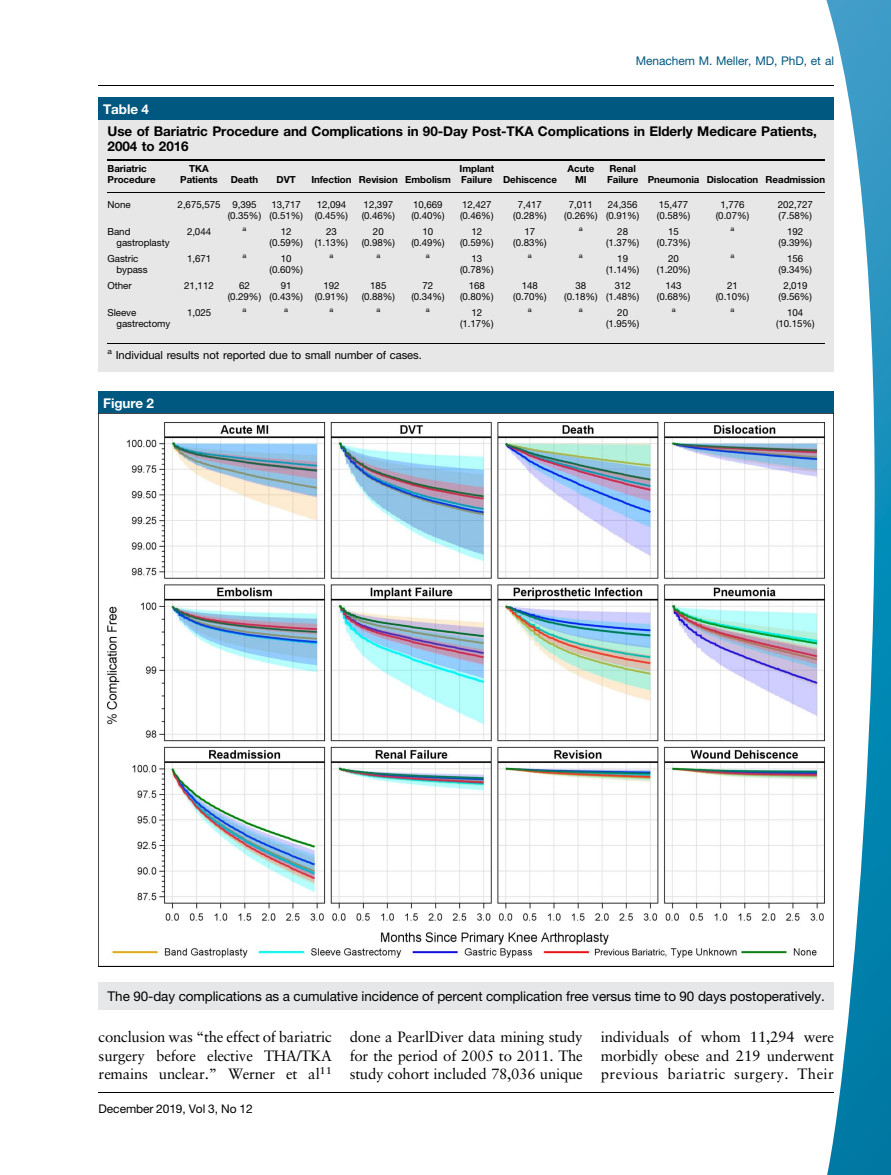
<style>
.page{position:relative;width:891px;height:1175px;background:#fff}
.page>*{position:absolute;margin:0;border:0;box-sizing:border-box;transform-origin:0 0}
.t1{font:15px/18.8px "Adv O Tece 49054";color:#000;text-align:justify}
.t2{font:13.5px/14.9px "Adv O Td 1 f 5 cc 91.B";color:#000}
.t3{font:13.5px "Adv OT7 fe 89 a 09";color:#000}
.t4{font:13.5px "Adv O Td 1 f 5 cc 91.B";color:#fff}
.t5{font:12px "Adv OT7 fe 89 a 09";color:#00577f}
.t6{font:12px "Adv OT7 fe 89 a 09";color:#000}
.t7{font:11.25px "Adv OT7 fe 89 a 09";color:#000}
.t8{font:9.75px/11.2px "Adv OT7 fe 89 a 09";color:#000;text-align:center}
.t9{font:9.75px/11.1px "Adv O Td 1 f 5 cc 91.B";color:#000}
.t10{font:6.45px "Adv OT7 fe 89 a 09";color:#000;scale:1.13 1}
.s1{font-style:inherit}
</style>
<div class="page">
<svg style="left:824px;top:0;width:67px;height:1174px"></svg>
<div style="left:99px;top:151px;width:735px;height:195px;background:#e7e7e7"></div>
<hr style="left:108px;top:159px;width:717px;height:1px;background:#000">
<hr style="left:108px;top:343px;width:717px;height:1px;background:#000">
<hr style="left:108px;top:192px;width:717px;height:1px;background:#000">
<div style="left:99px;top:98px;width:735px;height:22px;background:#00577f"></div>
<div style="left:99px;top:120px;width:735px;height:31px;background:#e7e7e7"></div>
<div style="left:99px;top:346px;width:735px;height:25px;background:#e7e7e7"></div>
<div style="left:99px;top:391px;width:735px;height:23px;background:#00577f"></div>
<div style="left:99px;top:982px;width:735px;height:28px;background:#e6e7e8"></div>
<img style="left:99px;top:414px;width:735px;height:552px">
<hr style="left:99px;top:85px;width:735px;height:1px;background:#000">
<hr style="left:99px;top:1092px;width:735px;height:1px;background:#000">
<p class="t5" style="left:636px;top:57px;width:200px">Menachem M. Meller, MD, PhD, et al</p>
<h2 class="t4" style="left:103px;top:104px;width:47px">Table 4</h2>
<h2 class="t2" style="left:108px;top:125px;width:711px">Use of Bariatric Procedure and Complications in 90-Day Post-TKA Complications in Elderly Medicare Patients,<br>2004 to 2016</h2>
<p class="t9" style="left:108px;top:163px;width:50px">Bariatric<br>Procedure</p>
<p class="t9" style="left:180px;top:163px;width:39px;text-align:center">TKA<br>Patients</p>
<p class="t9" style="left:231px;top:175px;width:29px">Death</p>
<p class="t9" style="left:277px;top:175px;width:21px">DVT</p>
<p class="t9" style="left:311px;top:175px;width:141px">Infection Revision Embolism</p>
<p class="t9" style="left:460px;top:163px;width:99px">Implant<br>Failure Dehiscence</p>
<p class="t9" style="left:568px;top:163px;width:28px;text-align:center">Acute<br>MI</p>
<p class="t9" style="left:607px;top:163px;width:219px">Renal<br>Failure Pneumonia Dislocation Readmission</p>
<p class="t8" style="left:108px;top:200px;width:25px">None</p>
<p class="t8" style="left:228px;top:200px;width:35px;text-align:left;text-indent:-50px">2,675,575 9,395 (0.35%)</p>
<p class="t8" style="left:270px;top:200px;width:35px;text-align:left">13,717 (0.51%)</p>
<p class="t8" style="left:315px;top:200px;width:35px;text-align:left">12,094 (0.45%)</p>
<p class="t8" style="left:362px;top:200px;width:35px;text-align:left">12,397 (0.46%)</p>
<p class="t8" style="left:411px;top:200px;width:35px;text-align:left">10,669 (0.40%)</p>
<p class="t8" style="left:460px;top:200px;width:35px;text-align:left">12,427 (0.46%)</p>
<p class="t8" style="left:513px;top:200px;width:35px">7,417 (0.28%)</p>
<p class="t8" style="left:564px;top:200px;width:35px">7,011 (0.26%)</p>
<p class="t8" style="left:606px;top:200px;width:35px;text-align:left">24,356 (0.91%)</p>
<p class="t8" style="left:657px;top:200px;width:35px;text-align:left">15,477 (0.58%)</p>
<p class="t8" style="left:716px;top:200px;width:35px">1,776 (0.07%)</p>
<p class="t8" style="left:778px;top:200px;width:36px;text-align:left">202,727 (7.58%)</p>
<p class="t8" style="left:117px;top:227px;width:54px;text-align:left;text-indent:-9px">Band gastroplasty</p>
<p class="t8" style="left:187px;top:227px;width:26px">2,044</p>
<p class="t10" style="left:243px;top:226px;width:5px">a</p>
<p class="t8" style="left:270px;top:227px;width:35px">12 (0.59%)</p>
<p class="t8" style="left:315px;top:227px;width:35px">23 (1.13%)</p>
<p class="t8" style="left:362px;top:227px;width:35px">20 (0.98%)</p>
<p class="t8" style="left:411px;top:227px;width:35px">10 (0.49%)</p>
<p class="t8" style="left:460px;top:227px;width:35px">12 (0.59%)</p>
<p class="t8" style="left:513px;top:227px;width:35px">17 (0.83%)</p>
<p class="t10" style="left:579px;top:226px;width:5px">a</p>
<p class="t8" style="left:606px;top:227px;width:35px">28 (1.37%)</p>
<p class="t8" style="left:657px;top:227px;width:35px">15 (0.73%)</p>
<p class="t10" style="left:730px;top:226px;width:5px">a</p>
<p class="t8" style="left:779px;top:227px;width:35px">192 (9.39%)</p>
<p class="t8" style="left:117px;top:254px;width:33px;text-align:left;text-indent:-9px">Gastric bypass</p>
<p class="t8" style="left:187px;top:254px;width:26px">1,671</p>
<p class="t10" style="left:243px;top:253px;width:5px">a</p>
<p class="t8" style="left:270px;top:254px;width:35px">10 (0.60%)</p>
<p class="t10" style="left:329px;top:253px;width:5px">a</p>
<p class="t10" style="left:376px;top:253px;width:5px">a</p>
<p class="t10" style="left:426px;top:253px;width:5px">a</p>
<p class="t8" style="left:460px;top:254px;width:35px">13 (0.78%)</p>
<p class="t10" style="left:528px;top:253px;width:5px">a</p>
<p class="t10" style="left:579px;top:253px;width:5px">a</p>
<p class="t8" style="left:606px;top:254px;width:35px">19 (1.14%)</p>
<p class="t8" style="left:657px;top:254px;width:35px">20 (1.20%)</p>
<p class="t10" style="left:730px;top:253px;width:5px">a</p>
<p class="t8" style="left:779px;top:254px;width:35px">156 (9.34%)</p>
<p class="t8" style="left:108px;top:281px;width:25px">Other</p>
<p class="t8" style="left:184px;top:281px;width:31px">21,112</p>
<p class="t8" style="left:228px;top:281px;width:35px">62 (0.29%)</p>
<p class="t8" style="left:270px;top:281px;width:35px">91 (0.43%)</p>
<p class="t8" style="left:315px;top:281px;width:35px">192 (0.91%)</p>
<p class="t8" style="left:362px;top:281px;width:35px">185 (0.88%)</p>
<p class="t8" style="left:411px;top:281px;width:35px">72 (0.34%)</p>
<p class="t8" style="left:460px;top:281px;width:35px">168 (0.80%)</p>
<p class="t8" style="left:513px;top:281px;width:35px">148 (0.70%)</p>
<p class="t8" style="left:564px;top:281px;width:35px">38 (0.18%)</p>
<p class="t8" style="left:606px;top:281px;width:35px">312 (1.48%)</p>
<p class="t8" style="left:657px;top:281px;width:35px">143 (0.68%)</p>
<p class="t8" style="left:716px;top:281px;width:35px">21 (0.10%)</p>
<p class="t8" style="left:779px;top:281px;width:35px">2,019 (9.56%)</p>
<p class="t8" style="left:117px;top:308px;width:55px;text-align:left;text-indent:-9px">Sleeve gastrectomy</p>
<p class="t8" style="left:187px;top:308px;width:26px">1,025</p>
<p class="t10" style="left:243px;top:307px;width:5px">a</p>
<p class="t10" style="left:284px;top:307px;width:5px">a</p>
<p class="t10" style="left:329px;top:307px;width:5px">a</p>
<p class="t10" style="left:376px;top:307px;width:5px">a</p>
<p class="t10" style="left:426px;top:307px;width:5px">a</p>
<p class="t8" style="left:460px;top:308px;width:35px">12 (1.17%)</p>
<p class="t10" style="left:528px;top:307px;width:5px">a</p>
<p class="t10" style="left:579px;top:307px;width:5px">a</p>
<p class="t8" style="left:606px;top:308px;width:35px">20 (1.95%)</p>
<p class="t10" style="left:672px;top:307px;width:5px">a</p>
<p class="t10" style="left:730px;top:307px;width:5px">a</p>
<p class="t8" style="left:776px;top:308px;width:40px">104 (10.15%)</p>
<p class="t7" style="left:108px;top:351px;width:316px"><sup>a</sup> Individual results not reported due to small number of cases.</p>
<h2 class="t4" style="left:103px;top:398px;width:52px">Figure 2</h2>
<h2 class="t3" style="left:108px;top:991px;width:719px">The 90-day complications as a cumulative incidence of percent complication free versus time to 90 days postoperatively.</h2>
<h1 class="t1" style="left:99px;top:1028px;width:235px">conclusion was <span class="s1">“</span>the effect of bariatric surgery before elective THA/TKA remains unclear.<span class="s1">”</span> Werner et al<sup>11</sup></h1>
<h1 class="t1" style="left:350px;top:1028px;width:235px">done a PearlDiver data mining study for the period of 2005 to 2011. The study cohort included 78,036 unique</h1>
<h1 class="t1" style="left:601px;top:1028px;width:235px">individuals of whom 11,294 were morbidly obese and 219 underwent previous bariatric surgery. Their</h1>
<p class="t6" style="left:99px;top:1104px;width:156px">December 2019, Vol 3, No 12</p>
</div>
